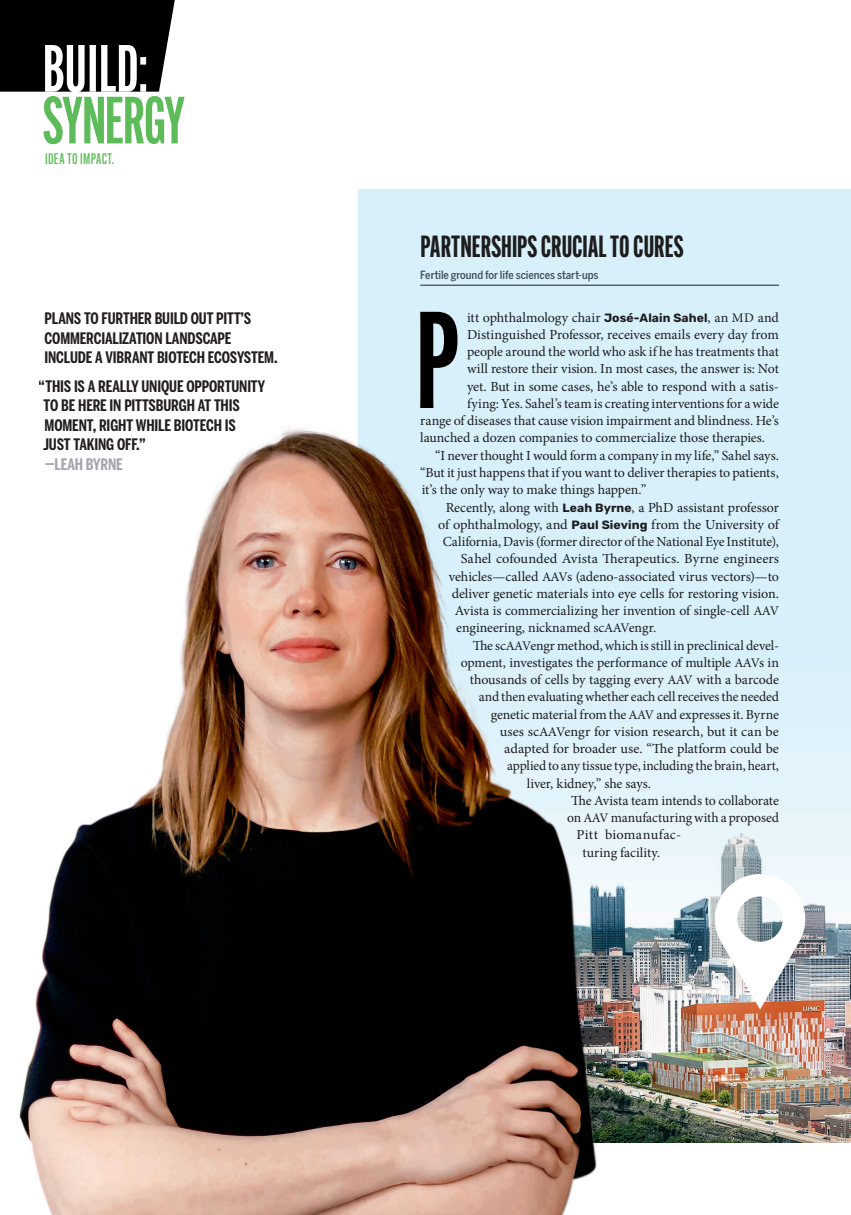
<style>
.page{position:relative;width:851px;height:1215px;background:#fff}
.page>*{position:absolute;margin:0;border:0;box-sizing:border-box;transform-origin:0 0}
.t1{font:600 134.55px "Alternate Gothic Comp ATF";color:#000001}
.t2{font:600 65.25px "Alternate Gothic Comp ATF";letter-spacing:-.02em;color:#5dbc59}
.t3{font:600 65.25px "Alternate Gothic Comp ATF";letter-spacing:.005em;color:#fff}
.t4{font:700 30px "Alternate Gothic Comp ATF";letter-spacing:.005em;color:#231f20}
.t5{font:700 15.75px/19.5px "Benton Sans Compressed";letter-spacing:-.01em;color:#231f20}
.t6{font:700 15.75px "Benton Sans Compressed";letter-spacing:-.01em;color:#a2a5aa}
.t7{font:500 15px "Alternate Gothic Ex Cond ATF";letter-spacing:.015em;color:#5dbc59}
.t8{font:13.8px "Minion Pro";letter-spacing:-.005em;color:#231f20}
.t9{font:13.8px "Minion Pro";letter-spacing:.02em;color:#231f20}
.t10{font:500 11.25px "Benton Sans Condensed";letter-spacing:-.01em;color:#52565c}
.s1{font-family:"Rubik";font-weight:700;font-size:12px}
.s2{font-size:13.2px}
</style>
<div class="page">
<img style="left:358px;top:189px;width:492px;height:954px">
<svg style="left:714px;top:874px;width:91px;height:135px"></svg>
<hr style="left:420px;top:285px;width:358px;height:1px;background:#231f20">
<div style="left:0;top:0;width:175px;height:92px;background:#000001"></div>
<img style="left:19px;top:421px;width:594px;height:794px">
<h2 class="t3" style="left:43px;top:28px;width:107px">BUILD:</h2>
<h2 class="t2" style="left:43px;top:80px;width:143px">SYNERGY</h2>
<p class="t7" style="left:45px;top:150px;width:70px">IDEA TO IMPACT.</p>
<p class="t5" style="left:44px;top:309px;width:235px">PLANS TO FURTHER BUILD OUT PITT’S<br>COMMERCIALIZATION LANDSCAPE<br>INCLUDE A VIBRANT BIOTECH ECOSYSTEM.</p>
<p class="t5" style="left:39px;top:377px;width:228px">“THIS IS A REALLY UNIQUE OPPORTUNITY<br>TO BE HERE IN PITTSBURGH AT THIS<br>MOMENT, RIGHT WHILE BIOTECH IS<br>JUST TAKING OFF.”</p>
<p class="t6" style="left:45px;top:454px;width:79px">—LEAH BYRNE</p>
<h3 class="t4" style="left:420px;top:227px;width:264px">PARTNERSHIPS CRUCIAL TO CURES</h3>
<p class="t10" style="left:420px;top:268px;width:180px">Fertile ground for life sciences start-ups</p>
<h1 class="t1" style="left:415px;top:277px;width:44px">P</h1>
<p class="t8" style="left:467px;top:308px;width:313px">itt ophthalmology chair <span class="s1">José-Alain Sahel</span>, an <span class="s2">MD</span> and</p>
<p class="t8" style="left:467px;top:325px;width:313px">Distinguished Professor, receives emails every day from</p>
<p class="t8" style="left:467px;top:343px;width:313px">people around the world who ask if he has treatments that</p>
<p class="t8" style="left:467px;top:360px;width:313px">will restore their vision. In most cases, the answer is: Not</p>
<p class="t8" style="left:467px;top:377px;width:313px">yet. But in some cases, he’s able to respond with a satis-</p>
<p class="t8" style="left:467px;top:394px;width:313px">fying: Yes. Sahel’s team is creating interventions for a wide</p>
<p class="t8" style="left:420px;top:412px;width:360px">range of diseases that cause vision impairment and blindness. He’s</p>
<p class="t8" style="left:420px;top:429px;width:346px">launched a dozen companies to commercialize those therapies.</p>
<p class="t8" style="left:435px;top:446px;width:345px">“I never thought I would form a company in my life,” Sahel says.</p>
<p class="t8" style="left:420px;top:463px;width:360px">“But it just happens that if you want to deliver therapies to patients,</p>
<p class="t8" style="left:421px;top:481px;width:226px">it’s the only way to make things happen.”</p>
<p class="t8" style="left:446px;top:498px;width:335px">Recently, along with <span class="s1">Leah Byrne</span>, a PhD assistant professor</p>
<p class="t8" style="left:438px;top:515px;width:342px">of ophthalmology, and <span class="s1">Paul Sieving</span> from the University of</p>
<p class="t8" style="left:442px;top:532px;width:337px">California, Davis (former director of the National Eye Institute),</p>
<p class="t8" style="left:460px;top:550px;width:320px">Sahel cofounded Avista Therapeutics. Byrne engineers</p>
<p class="t8" style="left:448px;top:567px;width:332px">vehicles—called <span class="s2">AAV</span>s (adeno-associated virus vectors)—to</p>
<p class="t8" style="left:452px;top:584px;width:328px">deliver genetic materials into eye cells for restoring vision.</p>
<p class="t8" style="left:454px;top:601px;width:325px">Avista is commercializing her invention of single-cell <span class="s2">AAV</span></p>
<p class="t8" style="left:456px;top:619px;width:201px">engineering, nicknamed sc<span class="s2">AAV</span>engr.</p>
<p class="t8" style="left:472px;top:636px;width:308px">The sc<span class="s2">AAV</span>engr method, which is still in preclinical devel-</p>
<p class="t8" style="left:460px;top:653px;width:319px">opment, investigates the performance of multiple <span class="s2">AAV</span>s in</p>
<p class="t8" style="left:470px;top:670px;width:310px">thousands of cells by tagging every <span class="s2">AAV</span> with a barcode</p>
<p class="t8" style="left:478px;top:688px;width:302px">and then evaluating whether each cell receives the needed</p>
<p class="t8" style="left:490px;top:705px;width:289px">genetic material from the <span class="s2">AAV</span> and expresses it. Byrne</p>
<p class="t8" style="left:500px;top:722px;width:280px">uses sc<span class="s2">AAV</span>engr for vision research, but it can be</p>
<p class="t8" style="left:504px;top:739px;width:276px">adapted for broader use. “The platform could be</p>
<p class="t8" style="left:507px;top:757px;width:273px">applied to any tissue type, including the brain, heart,</p>
<p class="t8" style="left:526px;top:774px;width:126px">liver, kidney,” she says.</p>
<p class="t8" style="left:571px;top:791px;width:209px">The Avista team intends to collaborate</p>
<p class="t8" style="left:567px;top:808px;width:213px">on <span class="s2">AAV</span> manufacturing with a proposed</p>
<p class="t9" style="left:576px;top:826px;width:106px">Pitt biomanufac-</p>
<p class="t8" style="left:582px;top:843px;width:79px">turing facility.</p>
</div>
